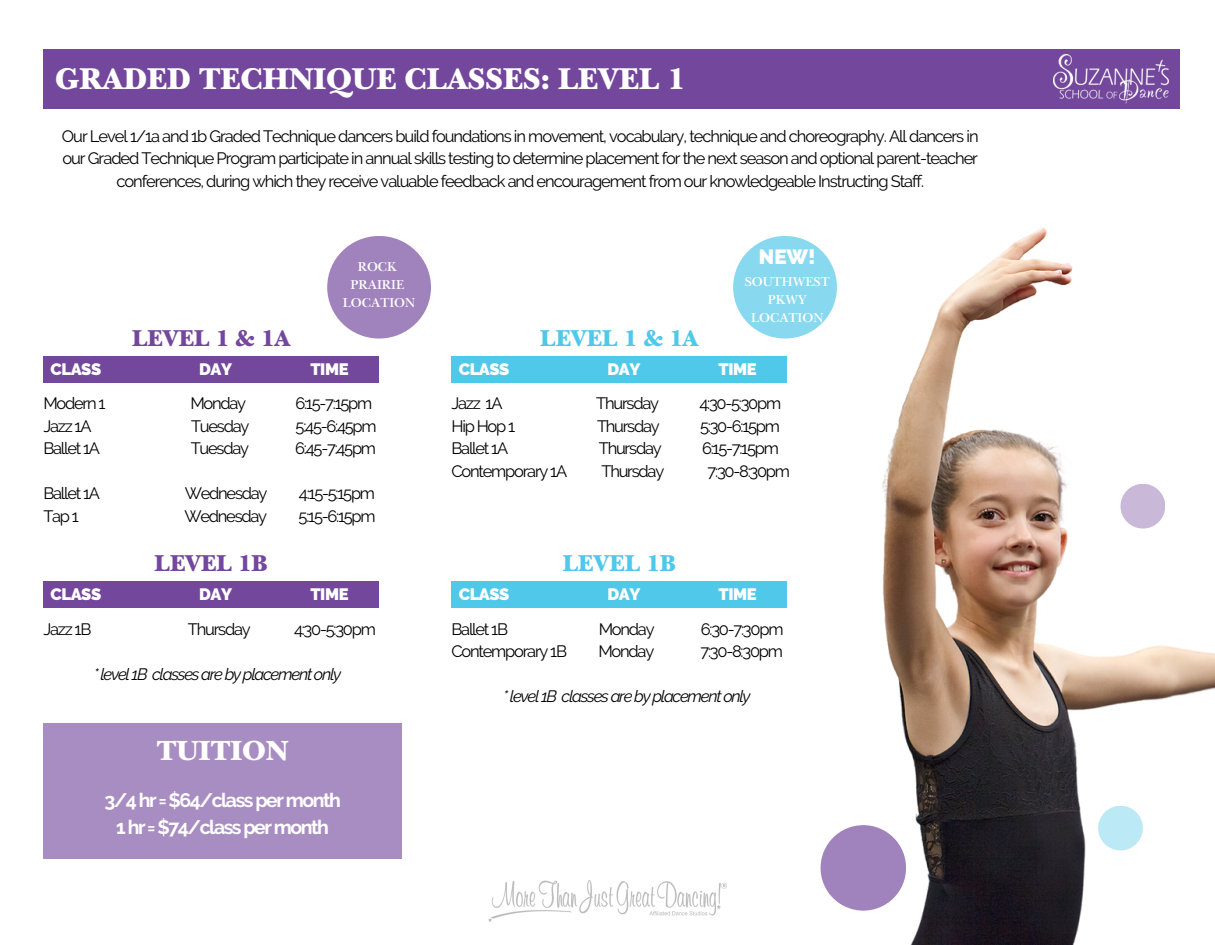
<style>
.page{position:relative;width:1215px;height:945px;background:#fff}
.page>*{position:absolute;margin:0;border:0;box-sizing:border-box;transform-origin:0 0}
.t1{font:900 31.5px "New Baskerville Std";color:#fff}
.t2{font:900 28.95px "New Baskerville Std";color:#fff}
.t3{font:900 24px "New Baskerville Std";color:#73479c}
.t4{font:900 24px "New Baskerville Std";color:#4fc8e9}
.t5{font:900 20.55px "Raleway";color:#fff}
.t6{font:700 19.5px "Raleway";letter-spacing:-.075em;color:#fff}
.t7{font:16.5px/22.5px "Raleway";letter-spacing:-.065em;color:#000;text-align:center}
.t8{font:italic 16.5px "Raleway";letter-spacing:-.075em;color:#000}
.t9{font:900 16.5px "Raleway";letter-spacing:-.025em;color:#fff}
.t10{font:600 13.5px "New Baskerville Std";color:#fff}
</style>
<div class="page">
<div style="left:43px;top:49px;width:1137px;height:60px;background:#73479c"></div>
<img style="left:801px;top:227px;width:414px;height:718px">
<div style="left:821px;top:825px;width:85px;height:86px;background:#a082bc;border-radius:50%"></div>
<div style="left:1098px;top:806px;width:45px;height:44px;background:#bbe9f6;border-radius:50%"></div>
<div style="left:1121px;top:484px;width:44px;height:45px;background:#c9b8d8;border-radius:50%"></div>
<img style="left:488px;top:881px;width:239px;height:40px">
<div style="left:43px;top:356px;width:336px;height:26px;background:#73479c"></div>
<div style="left:452px;top:356px;width:335px;height:26px;background:#4fc8e9"></div>
<div style="left:452px;top:581px;width:335px;height:26px;background:#4fc8e9"></div>
<div style="left:43px;top:724px;width:359px;height:135px;background:#a88dc2"></div>
<div style="left:327px;top:236px;width:104px;height:103px;background:#a082bc;border-radius:50%"></div>
<div style="left:733px;top:236px;width:104px;height:103px;background:#88d9f0;border-radius:50%"></div>
<img style="left:1054px;top:54px;width:115px;height:50px">
<div style="left:43px;top:581px;width:336px;height:26px;background:#73479c"></div>
<p class="t1" style="left:55px;top:67px;width:631px">GRADED TECHNIQUE CLASSES: LEVEL 1</p>
<p class="t7" style="left:62px;top:125px;width:918px">Our Level 1/1a and 1b Graded Technique dancers build foundations in movement, vocabulary, technique and choreography. All dancers in our Graded Technique Program participate in annual skills testing to determine placement for the next season and optional parent-teacher conferences, during which they receive valuable feedback and encouragement from our knowledgeable Instructing Staff.</p>
<p class="t3" style="left:132px;top:329px;width:160px">LEVEL 1 &amp; 1A</p>
<p class="t10" style="left:358px;top:262px;width:41px">ROCK</p>
<p class="t10" style="left:351px;top:280px;width:55px">PRAIRIE</p>
<p class="t10" style="left:343px;top:298px;width:74px">LOCATION</p>
<p class="t9" style="left:51px;top:359px;width:52px">CLASS</p>
<p class="t9" style="left:199px;top:359px;width:34px">DAY</p>
<p class="t9" style="left:310px;top:359px;width:40px">TIME</p>
<p class="t7" style="left:43px;top:392px;width:64px">Modern 1</p>
<p class="t7" style="left:190px;top:392px;width:57px">Monday</p>
<p class="t7" style="left:295px;top:392px;width:78px">6:15-7:15pm</p>
<p class="t7" style="left:43px;top:415px;width:50px">Jazz 1A</p>
<p class="t7" style="left:191px;top:415px;width:60px">Tuesday</p>
<p class="t7" style="left:296px;top:415px;width:83px">5:45-6:45pm</p>
<p class="t7" style="left:43px;top:437px;width:58px">Ballet 1A</p>
<p class="t7" style="left:191px;top:437px;width:60px">Tuesday</p>
<p class="t7" style="left:295px;top:437px;width:82px">6:45-7:45pm</p>
<p class="t7" style="left:43px;top:482px;width:58px">Ballet 1A</p>
<p class="t7" style="left:185px;top:482px;width:84px">Wednesday</p>
<p class="t7" style="left:299px;top:482px;width:78px">4:15-5:15pm</p>
<p class="t7" style="left:43px;top:505px;width:37px">Tap 1</p>
<p class="t7" style="left:184px;top:505px;width:84px">Wednesday</p>
<p class="t7" style="left:299px;top:505px;width:79px">5:15-6:15pm</p>
<p class="t3" style="left:155px;top:554px;width:115px">LEVEL 1B</p>
<p class="t9" style="left:51px;top:585px;width:52px">CLASS</p>
<p class="t9" style="left:199px;top:585px;width:34px">DAY</p>
<p class="t9" style="left:310px;top:585px;width:40px">TIME</p>
<p class="t7" style="left:43px;top:618px;width:49px">Jazz 1B</p>
<p class="t7" style="left:188px;top:618px;width:64px">Thursday</p>
<p class="t7" style="left:294px;top:618px;width:83px">4:30-5:30pm</p>
<p class="t8" style="left:94px;top:664px;width:249px">* level 1B classes are by placement only</p>
<p class="t2" style="left:157px;top:740px;width:133px">TUITION</p>
<p class="t6" style="left:104px;top:789px;width:238px">3/4 hr = $64/class per month</p>
<p class="t6" style="left:116px;top:816px;width:214px">1 hr = $74/class per month</p>
<p class="t5" style="left:759px;top:245px;width:58px">NEW!</p>
<p class="t4" style="left:540px;top:329px;width:160px">LEVEL 1 &amp; 1A</p>
<p class="t10" style="left:745px;top:276px;width:87px">SOUTHWEST</p>
<p class="t10" style="left:768px;top:294px;width:40px">PKWY</p>
<p class="t10" style="left:751px;top:312px;width:74px">LOCATION</p>
<p class="t9" style="left:459px;top:360px;width:52px">CLASS</p>
<p class="t9" style="left:607px;top:360px;width:34px">DAY</p>
<p class="t9" style="left:719px;top:360px;width:40px">TIME</p>
<p class="t7" style="left:452px;top:392px;width:53px">Jazz 1A</p>
<p class="t7" style="left:596px;top:392px;width:64px">Thursday</p>
<p class="t7" style="left:699px;top:392px;width:83px">4:30-5:30pm</p>
<p class="t7" style="left:452px;top:415px;width:65px">Hip Hop 1</p>
<p class="t7" style="left:597px;top:415px;width:64px">Thursday</p>
<p class="t7" style="left:700px;top:415px;width:81px">5:30-6:15pm</p>
<p class="t7" style="left:452px;top:437px;width:58px">Ballet 1A</p>
<p class="t7" style="left:599px;top:437px;width:64px">Thursday</p>
<p class="t7" style="left:702px;top:437px;width:78px">6:15-7:15pm</p>
<p class="t7" style="left:452px;top:460px;width:117px">Contemporary 1A</p>
<p class="t7" style="left:602px;top:460px;width:64px">Thursday</p>
<p class="t7" style="left:708px;top:460px;width:84px">7:30-8:30pm</p>
<p class="t4" style="left:563px;top:554px;width:115px">LEVEL 1B</p>
<p class="t9" style="left:459px;top:585px;width:52px">CLASS</p>
<p class="t9" style="left:607px;top:585px;width:34px">DAY</p>
<p class="t9" style="left:719px;top:585px;width:40px">TIME</p>
<p class="t7" style="left:452px;top:618px;width:58px">Ballet 1B</p>
<p class="t7" style="left:599px;top:618px;width:57px">Monday</p>
<p class="t7" style="left:701px;top:618px;width:84px">6:30-7:30pm</p>
<p class="t7" style="left:452px;top:640px;width:117px">Contemporary 1B</p>
<p class="t7" style="left:598px;top:640px;width:57px">Monday</p>
<p class="t7" style="left:700px;top:640px;width:84px">7:30-8:30pm</p>
<p class="t8" style="left:503px;top:687px;width:249px">* level 1B classes are by placement only</p>
</div>
